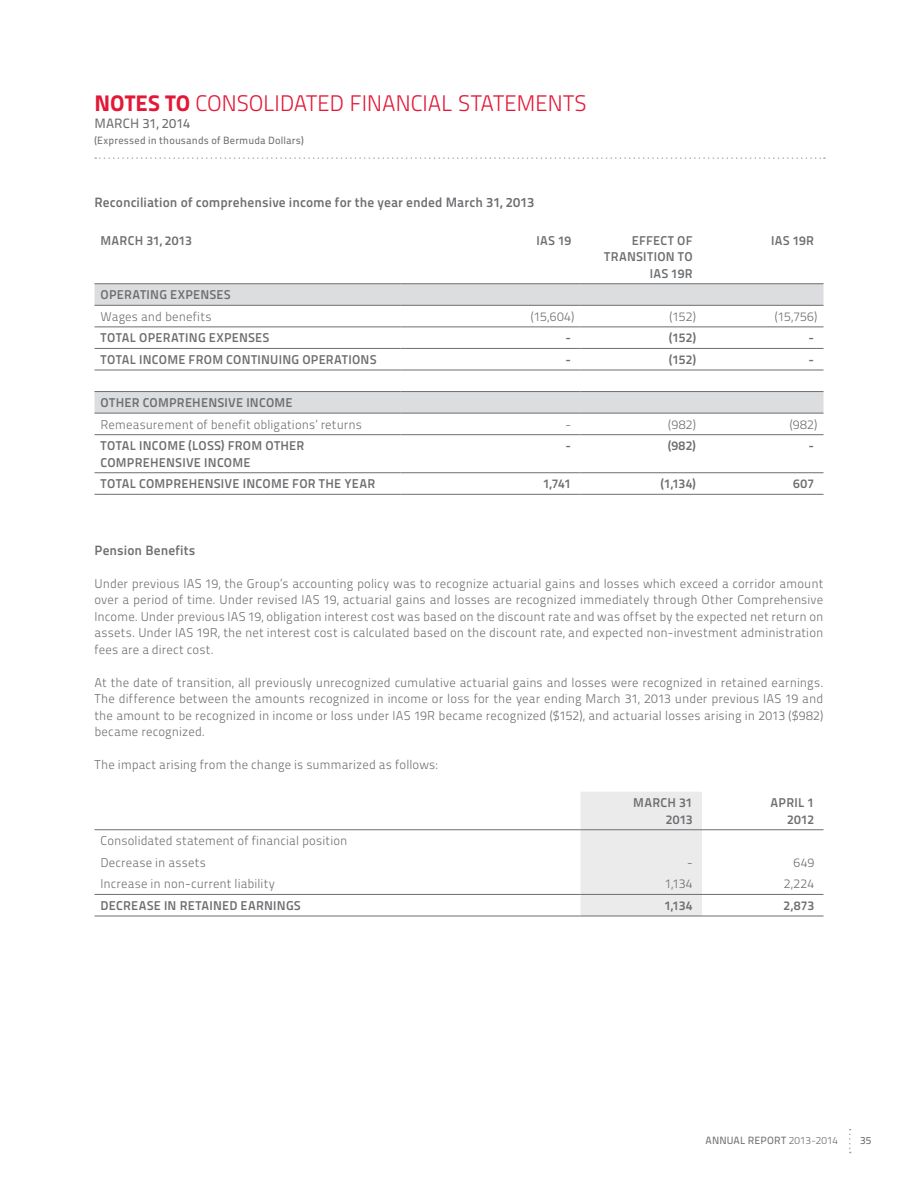
<style>
.page{position:relative;width:918px;height:1188px;background:#fff}
.page>*{position:absolute;margin:0;border:0;box-sizing:border-box;transform-origin:0 0}
.t1{font:22.5px "Titillium Maps 26 L 250 wt";letter-spacing:-.01em;color:#e31837}
.t2{font:13.5px "Titillium Maps 26 L 750 wt";letter-spacing:.005em;color:#6d6e71}
.t3{font:13.5px "Titillium Maps 26 L 500 wt";letter-spacing:.01em;color:#6d6e71}
.t4{font:12.75px/16.5px "Titillium Maps 26 L 250 wt";letter-spacing:.01em;color:#6d6e71;text-align:justify}
.t5{font:12.75px/16.5px "Titillium Maps 26 L 750 wt";letter-spacing:.02em;color:#6d6e71;text-align:right}
.t6{font:10.5px "Titillium Maps 26 L 500 wt";letter-spacing:.015em;color:#6d6e71}
.s1{font-family:"Titillium Maps 26 L 999 wt"}
.s2{font-family:"Titillium Maps 26 L 250 wt"}
</style>
<div class="page">
<svg style="left:94px;top:284px;width:730px;height:129px"></svg>
<hr style="left:94px;top:283px;width:307px;height:1px;background:#6d6e71">
<hr style="left:401px;top:283px;width:179px;height:1px;background:#6d6e71">
<hr style="left:580px;top:283px;width:122px;height:1px;background:#6d6e71">
<hr style="left:702px;top:283px;width:122px;height:1px;background:#6d6e71">
<hr style="left:94px;top:305px;width:307px;height:1px;background:#6d6e71">
<hr style="left:401px;top:305px;width:179px;height:1px;background:#6d6e71">
<hr style="left:580px;top:305px;width:122px;height:1px;background:#6d6e71">
<hr style="left:702px;top:305px;width:122px;height:1px;background:#6d6e71">
<hr style="left:94px;top:413px;width:307px;height:1px;background:#6d6e71">
<hr style="left:401px;top:413px;width:179px;height:1px;background:#6d6e71">
<hr style="left:580px;top:413px;width:122px;height:1px;background:#6d6e71">
<hr style="left:702px;top:413px;width:122px;height:1px;background:#6d6e71">
<hr style="left:94px;top:326px;width:307px;height:1px;background:#6d6e71">
<hr style="left:401px;top:326px;width:179px;height:1px;background:#6d6e71">
<hr style="left:580px;top:326px;width:122px;height:1px;background:#6d6e71">
<hr style="left:702px;top:326px;width:122px;height:1px;background:#6d6e71">
<hr style="left:94px;top:348px;width:307px;height:1px;background:#6d6e71">
<hr style="left:401px;top:348px;width:179px;height:1px;background:#6d6e71">
<hr style="left:580px;top:348px;width:122px;height:1px;background:#6d6e71">
<hr style="left:702px;top:348px;width:122px;height:1px;background:#6d6e71">
<hr style="left:94px;top:472px;width:307px;height:1px;background:#6d6e71">
<hr style="left:401px;top:472px;width:179px;height:1px;background:#6d6e71">
<hr style="left:580px;top:472px;width:122px;height:1px;background:#6d6e71">
<hr style="left:702px;top:472px;width:122px;height:1px;background:#6d6e71">
<hr style="left:94px;top:494px;width:307px;height:1px;background:#6d6e71">
<hr style="left:401px;top:494px;width:179px;height:1px;background:#6d6e71">
<hr style="left:580px;top:494px;width:122px;height:1px;background:#6d6e71">
<hr style="left:702px;top:494px;width:122px;height:1px;background:#6d6e71">
<hr style="left:94px;top:370px;width:307px;height:1px;background:#6d6e71">
<hr style="left:401px;top:370px;width:179px;height:1px;background:#6d6e71">
<hr style="left:580px;top:370px;width:122px;height:1px;background:#6d6e71">
<hr style="left:702px;top:370px;width:122px;height:1px;background:#6d6e71">
<hr style="left:94px;top:391px;width:307px;height:1px;background:#6d6e71">
<hr style="left:401px;top:391px;width:179px;height:1px;background:#6d6e71">
<hr style="left:580px;top:391px;width:122px;height:1px;background:#6d6e71">
<hr style="left:702px;top:391px;width:122px;height:1px;background:#6d6e71">
<hr style="left:94px;top:434px;width:307px;height:1px;background:#6d6e71">
<hr style="left:401px;top:434px;width:179px;height:1px;background:#6d6e71">
<hr style="left:580px;top:434px;width:122px;height:1px;background:#6d6e71">
<hr style="left:702px;top:434px;width:122px;height:1px;background:#6d6e71">
<div style="left:580px;top:792px;width:122px;height:124px;background:#ebebec"></div>
<hr style="left:95px;top:829px;width:486px;height:1px;background:#6d6e71">
<hr style="left:581px;top:829px;width:121px;height:1px;background:#6d6e71">
<hr style="left:702px;top:829px;width:122px;height:1px;background:#6d6e71">
<hr style="left:95px;top:894px;width:486px;height:1px;background:#6d6e71">
<hr style="left:581px;top:894px;width:121px;height:1px;background:#6d6e71">
<hr style="left:702px;top:894px;width:122px;height:1px;background:#6d6e71">
<hr style="left:95px;top:916px;width:486px;height:1px;background:#6d6e71">
<hr style="left:581px;top:916px;width:121px;height:1px;background:#6d6e71">
<hr style="left:702px;top:916px;width:122px;height:1px;background:#6d6e71">
<svg style="left:95px;top:157px;width:730px;height:2px"></svg>
<svg style="left:849px;top:1129px;width:2px;height:24px"></svg>
<h1 class="t1" style="left:94px;top:87px;width:494px"><span class="s1">NOTES TO</span> CONSOLIDATED FINANCIAL STATEMENTS</h1>
<p class="t3" style="left:94px;top:113px;width:97px">MARCH 31, 2014</p>
<p class="t6" style="left:94px;top:133px;width:211px">(Expressed in thousands of Bermuda Dollars)</p>
<p class="t2" style="left:94px;top:192px;width:441px">Reconciliation of comprehensive income for the year ended March 31, 2013</p>
<p class="t5" style="left:101px;top:231px;width:93px">MARCH 31, 2013</p>
<p class="t5" style="left:536px;top:231px;width:36px">IAS 19</p>
<p class="t5" style="left:604px;top:231px;width:90px">EFFECT OF<br>TRANSITION TO<br>IAS 19R</p>
<p class="t5" style="left:771px;top:231px;width:44px">IAS 19R</p>
<p class="t5" style="left:101px;top:286px;width:132px">OPERATING EXPENSES</p>
<p class="t4" style="left:100px;top:307px;width:113px">Wages and benefits</p>
<p class="t4" style="left:531px;top:307px;width:45px">(15,604)</p>
<p class="t4" style="left:670px;top:307px;width:28px">(152)</p>
<p class="t4" style="left:775px;top:307px;width:44px">(15,756)</p>
<p class="t5" style="left:101px;top:329px;width:170px">TOTAL OPERATING EXPENSES</p>
<p class="t5" style="left:566px;top:329px;width:7px">-</p>
<p class="t5" style="left:669px;top:329px;width:28px">(152)</p>
<p class="t5" style="left:809px;top:329px;width:7px">-</p>
<p class="t5" style="left:101px;top:351px;width:277px">TOTAL INCOME FROM CONTINUING OPERATIONS</p>
<p class="t5" style="left:566px;top:351px;width:7px">-</p>
<p class="t5" style="left:669px;top:351px;width:28px">(152)</p>
<p class="t5" style="left:809px;top:351px;width:7px">-</p>
<p class="t5" style="left:101px;top:394px;width:194px">OTHER COMPREHENSIVE INCOME</p>
<p class="t4" style="left:100px;top:415px;width:263px">Remeasurement of benefit obligations’ returns</p>
<p class="t4" style="left:566px;top:415px;width:7px">-</p>
<p class="t4" style="left:668px;top:415px;width:29px">(982)</p>
<p class="t4" style="left:790px;top:415px;width:29px">(982)</p>
<p class="t5" style="left:101px;top:437px;width:205px;text-align:left">TOTAL INCOME (LOSS) FROM OTHER<br>COMPREHENSIVE INCOME</p>
<p class="t5" style="left:566px;top:437px;width:7px">-</p>
<p class="t5" style="left:668px;top:437px;width:29px">(982)</p>
<p class="t5" style="left:809px;top:437px;width:7px">-</p>
<p class="t5" style="left:101px;top:475px;width:276px">TOTAL COMPREHENSIVE INCOME FOR THE YEAR</p>
<p class="t5" style="left:543px;top:475px;width:30px">1,741</p>
<p class="t5" style="left:661px;top:475px;width:37px">(1,134)</p>
<p class="t5" style="left:793px;top:475px;width:22px">607</p>
<p class="t2" style="left:95px;top:540px;width:103px">Pension Benefits</p>
<p class="t4" style="left:95px;top:574px;width:730px">Under previous IAS 19, the Group’s accounting policy was to recognize actuarial gains and losses which exceed a corridor amount over a period of time. Under revised IAS 19, actuarial gains and losses are recognized immediately through Other Comprehensive Income. Under previous IAS 19, obligation interest cost was based on the discount rate and was offset by the expected net return on assets. Under IAS 19R, the net interest cost is calculated based on the discount rate, and expected non-investment administration fees are a direct cost.</p>
<p class="t4" style="left:95px;top:673px;width:731px">At the date of transition, all previously unrecognized cumulative actuarial gains and losses were recognized in retained earnings.<br>The difference between the amounts recognized in income or loss for the year ending March 31, 2013 under previous IAS 19 and the amount to be recognized in income or loss under IAS 19R became recognized ($152), and actuarial losses arising in 2013 ($982) became recognized.</p>
<p class="t4" style="left:95px;top:756px;width:345px">The impact arising from the change is summarized as follows:</p>
<p class="t5" style="left:633px;top:794px;width:61px">MARCH 31<br>2013</p>
<p class="t5" style="left:771px;top:794px;width:45px">APRIL 1<br>2012</p>
<p class="t4" style="left:100px;top:829px;width:248px;line-height:21.6px">Consolidated statement of financial position<br>Decrease in assets</p>
<p class="t4" style="left:687px;top:853px;width:7px">-</p>
<p class="t4" style="left:793px;top:853px;width:22px">649</p>
<p class="t4" style="left:100px;top:875px;width:176px">Increase in non-current liability</p>
<p class="t4" style="left:665px;top:875px;width:29px">1,134</p>
<p class="t4" style="left:784px;top:875px;width:32px">2,224</p>
<p class="t5" style="left:101px;top:897px;width:202px">DECREASE IN RETAINED EARNINGS</p>
<p class="t5" style="left:664px;top:897px;width:30px">1,134</p>
<p class="t5" style="left:784px;top:897px;width:32px">2,873</p>
<p class="t6" style="left:705px;top:1133px;width:134px">ANNUAL REPORT <span class="s2">2013-2014</span></p>
<p class="t6" style="left:860px;top:1133px;width:13px">35</p>
</div>
